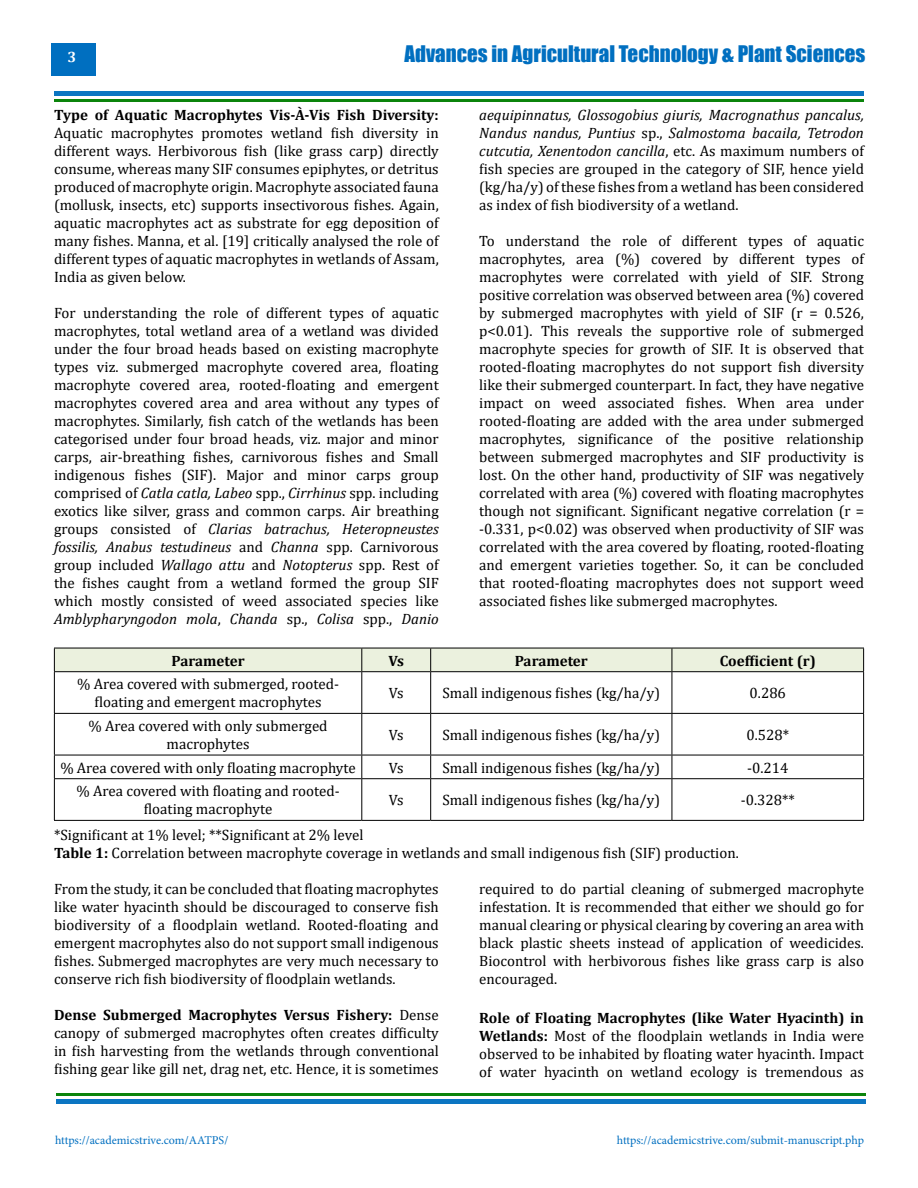
<style>
.page{position:relative;width:918px;height:1188px;background:#fff}
.page>*{position:absolute;margin:0;border:0;box-sizing:border-box;transform-origin:0 0}
.t1{font:21px "Impact";color:#006fc0}
.t2{font:15px/18px "Cambria";color:#000;text-align:justify}
.t3{font:700 15px "Cambria";color:#000}
.t4{font:700 15px "Cambria";color:#fff}
.t5{font:12px "Minion Pro";color:#006fc0}
.s1{font-style:italic}
.s2{font-weight:700}
</style>
<div class="page">
<div style="left:51px;top:43px;width:45px;height:33px;background:#006fc0"></div>
<div style="left:54px;top:91px;width:810px;height:5px;background:#0b75c2"></div>
<div style="left:56px;top:1099px;width:810px;height:5px;background:#0b75c2"></div>
<hr style="left:54px;top:99px;width:810px;height:3px;background:#007f01">
<hr style="left:56px;top:1094px;width:810px;height:2px;background:#007f01">
<hr style="left:361px;top:672px;width:1px;height:41px;background:#000">
<hr style="left:430px;top:672px;width:1px;height:41px;background:#000">
<hr style="left:672px;top:672px;width:1px;height:41px;background:#000">
<hr style="left:361px;top:714px;width:1px;height:41px;background:#000">
<hr style="left:430px;top:714px;width:1px;height:41px;background:#000">
<hr style="left:672px;top:714px;width:1px;height:41px;background:#000">
<svg style="left:361px;top:756px;width:1px;height:22px"></svg>
<svg style="left:430px;top:756px;width:1px;height:22px"></svg>
<svg style="left:672px;top:756px;width:1px;height:22px"></svg>
<hr style="left:361px;top:779px;width:1px;height:41px;background:#000">
<hr style="left:430px;top:779px;width:1px;height:41px;background:#000">
<hr style="left:672px;top:779px;width:1px;height:41px;background:#000">
<div style="left:54px;top:648px;width:810px;height:23px;background:#ebf1de"></div>
<hr style="left:54px;top:671px;width:308px;height:1px;background:#000">
<hr style="left:54px;top:672px;width:1px;height:41px;background:#000">
<hr style="left:362px;top:671px;width:69px;height:1px;background:#000">
<hr style="left:431px;top:671px;width:241px;height:1px;background:#000">
<hr style="left:672px;top:671px;width:192px;height:1px;background:#000">
<hr style="left:863px;top:672px;width:1px;height:41px;background:#000">
<hr style="left:54px;top:713px;width:308px;height:1px;background:#000">
<hr style="left:54px;top:714px;width:1px;height:41px;background:#000">
<hr style="left:362px;top:713px;width:69px;height:1px;background:#000">
<hr style="left:431px;top:713px;width:241px;height:1px;background:#000">
<hr style="left:672px;top:713px;width:192px;height:1px;background:#000">
<hr style="left:863px;top:714px;width:1px;height:41px;background:#000">
<hr style="left:54px;top:755px;width:308px;height:1px;background:#000">
<svg style="left:54px;top:755px;width:1px;height:23px"></svg>
<hr style="left:362px;top:755px;width:69px;height:1px;background:#000">
<hr style="left:431px;top:755px;width:241px;height:1px;background:#000">
<hr style="left:672px;top:755px;width:192px;height:1px;background:#000">
<svg style="left:863px;top:755px;width:1px;height:23px"></svg>
<hr style="left:54px;top:778px;width:308px;height:1px;background:#000">
<hr style="left:54px;top:779px;width:1px;height:41px;background:#000">
<hr style="left:362px;top:778px;width:69px;height:1px;background:#000">
<hr style="left:431px;top:778px;width:241px;height:1px;background:#000">
<hr style="left:672px;top:778px;width:192px;height:1px;background:#000">
<hr style="left:863px;top:779px;width:1px;height:41px;background:#000">
<hr style="left:54px;top:820px;width:308px;height:1px;background:#000">
<hr style="left:362px;top:820px;width:69px;height:1px;background:#000">
<hr style="left:431px;top:820px;width:241px;height:1px;background:#000">
<hr style="left:672px;top:820px;width:192px;height:1px;background:#000">
<p class="t4" style="left:68px;top:47px;width:10px">3</p>
<h1 class="t1" style="left:405px;top:37px;width:462px">Advances in Agricultural Technology &amp; Plant Sciences</h1>
<p class="t3" style="left:54px;top:104px;width:386px">Type of Aquatic Macrophytes Vis-À-Vis Fish Diversity:</p>
<p class="t2" style="left:54px;top:123px;width:386px">Aquatic macrophytes promotes wetland fish diversity in different ways. Herbivorous fish (like grass carp) directly consume, whereas many SIF consumes epiphytes, or detritus produced of macrophyte origin. Macrophyte associated fauna (mollusk, insects, etc) supports insectivorous fishes. Again, aquatic macrophytes act as substrate for egg deposition of many fishes. Manna, et al. [19] critically analysed the role of different types of aquatic macrophytes in wetlands of Assam, India as given below.</p>
<p class="t2" style="left:54px;top:303px;width:386px">For understanding the role of different types of aquatic macrophytes, total wetland area of a wetland was divided under the four broad heads based on existing macrophyte types viz. submerged macrophyte covered area, floating macrophyte covered area, rooted-floating and emergent macrophytes covered area and area without any types of macrophytes. Similarly, fish catch of the wetlands has been categorised under four broad heads, viz. major and minor carps, air-breathing fishes, carnivorous fishes and Small indigenous fishes (SIF). Major and minor carps group comprised of <span class="s1">Catla catla, Labeo</span> spp., <span class="s1">Cirrhinus</span> spp. including exotics like silver, grass and common carps. Air breathing groups consisted of <span class="s1">Clarias batrachus, Heteropneustes fossilis, Anabus testudineus</span> and <span class="s1">Channa</span> spp. Carnivorous group included <span class="s1">Wallago attu</span> and <span class="s1">Notopterus</span> spp. Rest of the fishes caught from a wetland formed the group SIF which mostly consisted of weed associated species like <span class="s1">Amblypharyngodon mola</span>, <span class="s1">Chanda</span> sp., <span class="s1">Colisa</span> spp., <span class="s1">Danio</span></p>
<p class="t2" style="left:479px;top:105px;width:386px"><span class="s1">aequipinnatus, Glossogobius giuris, Macrognathus pancalus, Nandus nandus, Puntius</span> sp., <span class="s1">Salmostoma bacaila, Tetrodon cutcutia, Xenentodon cancilla</span>, etc. As maximum numbers of fish species are grouped in the category of SIF, hence yield (kg/ha/y) of these fishes from a wetland has been considered as index of fish biodiversity of a wetland.</p>
<p class="t2" style="left:479px;top:231px;width:386px">To understand the role of different types of aquatic macrophytes, area (%) covered by different types of macrophytes were correlated with yield of SIF. Strong positive correlation was observed between area (%) covered by submerged macrophytes with yield of SIF (r = 0.526, p&lt;0.01). This reveals the supportive role of submerged macrophyte species for growth of SIF. It is observed that rooted-floating macrophytes do not support fish diversity like their submerged counterpart. In fact, they have negative impact on weed associated fishes. When area under rooted-floating are added with the area under submerged macrophytes, significance of the positive relationship between submerged macrophytes and SIF productivity is lost. On the other hand, productivity of SIF was negatively correlated with area (%) covered with floating macrophytes though not significant. Significant negative correlation (r = -0.331, p&lt;0.02) was observed when productivity of SIF was correlated with the area covered by floating, rooted-floating and emergent varieties together. So, it can be concluded that rooted-floating macrophytes does not support weed associated fishes like submerged macrophytes.</p>
<p class="t3" style="left:172px;top:650px;width:75px">Parameter</p>
<p class="t3" style="left:389px;top:650px;width:17px">Vs</p>
<p class="t3" style="left:515px;top:650px;width:75px">Parameter</p>
<p class="t3" style="left:720px;top:650px;width:98px">Coefficient (r)</p>
<p class="t2" style="left:77px;top:675px;width:263px;text-align:center">% Area covered with submerged, rooted&shy;floating and emergent macrophytes</p>
<p class="t2" style="left:389px;top:684px;width:16px">Vs</p>
<p class="t2" style="left:442px;top:684px;width:219px">Small indigenous fishes (kg/ha/y)</p>
<p class="t2" style="left:750px;top:684px;width:38px">0.286</p>
<p class="t2" style="left:89px;top:717px;width:241px;text-align:center">% Area covered with only submerged macrophytes</p>
<p class="t2" style="left:389px;top:726px;width:16px">Vs</p>
<p class="t2" style="left:442px;top:726px;width:219px">Small indigenous fishes (kg/ha/y)</p>
<p class="t2" style="left:746px;top:726px;width:44px">0.528*</p>
<p class="t2" style="left:60px;top:759px;width:297px">% Area covered with only floating macrophyte</p>
<p class="t2" style="left:389px;top:759px;width:16px">Vs</p>
<p class="t2" style="left:442px;top:759px;width:219px">Small indigenous fishes (kg/ha/y)</p>
<p class="t2" style="left:747px;top:759px;width:43px">-0.214</p>
<p class="t2" style="left:76px;top:782px;width:265px;text-align:center">% Area covered with floating and rooted&shy;floating macrophyte</p>
<p class="t2" style="left:389px;top:791px;width:16px">Vs</p>
<p class="t2" style="left:442px;top:791px;width:219px">Small indigenous fishes (kg/ha/y)</p>
<p class="t2" style="left:741px;top:791px;width:56px">-0.328**</p>
<p class="t2" style="left:54px;top:825px;width:686px">*Significant at 1% level; **Significant at 2% level<br><span class="s2">Table 1:</span> Correlation between macrophyte coverage in wetlands and small indigenous fish (SIF) production.</p>
<p class="t2" style="left:54px;top:879px;width:386px">From the study, it can be concluded that floating macrophytes like water hyacinth should be discouraged to conserve fish biodiversity of a floodplain wetland. Rooted-floating and emergent macrophytes also do not support small indigenous fishes. Submerged macrophytes are very much necessary to conserve rich fish biodiversity of floodplain wetlands.</p>
<p class="t2" style="left:54px;top:1005px;width:386px"><span class="s2">Dense Submerged Macrophytes Versus Fishery:</span> Dense canopy of submerged macrophytes often creates difficulty in fish harvesting from the wetlands through conventional fishing gear like gill net, drag net, etc. Hence, it is sometimes</p>
<p class="t2" style="left:479px;top:879px;width:386px">required to do partial cleaning of submerged macrophyte infestation. It is recommended that either we should go for manual clearing or physical clearing by covering an area with black plastic sheets instead of application of weedicides.<br>Biocontrol with herbivorous fishes like grass carp is also encouraged.</p>
<p class="t2" style="left:479px;top:1009px;width:386px"><span class="s2">Role of Floating Macrophytes (like Water Hyacinth) in Wetlands:</span> Most of the floodplain wetlands in India were observed to be inhabited by floating water hyacinth. Impact of water hyacinth on wetland ecology is tremendous as</p>
<p class="t5" style="left:55px;top:1132px;width:175px">https://academicstrive.com/AATPS/</p>
<p class="t5" style="left:617px;top:1132px;width:249px">https://academicstrive.com/submit-manuscript.php</p>
</div>
